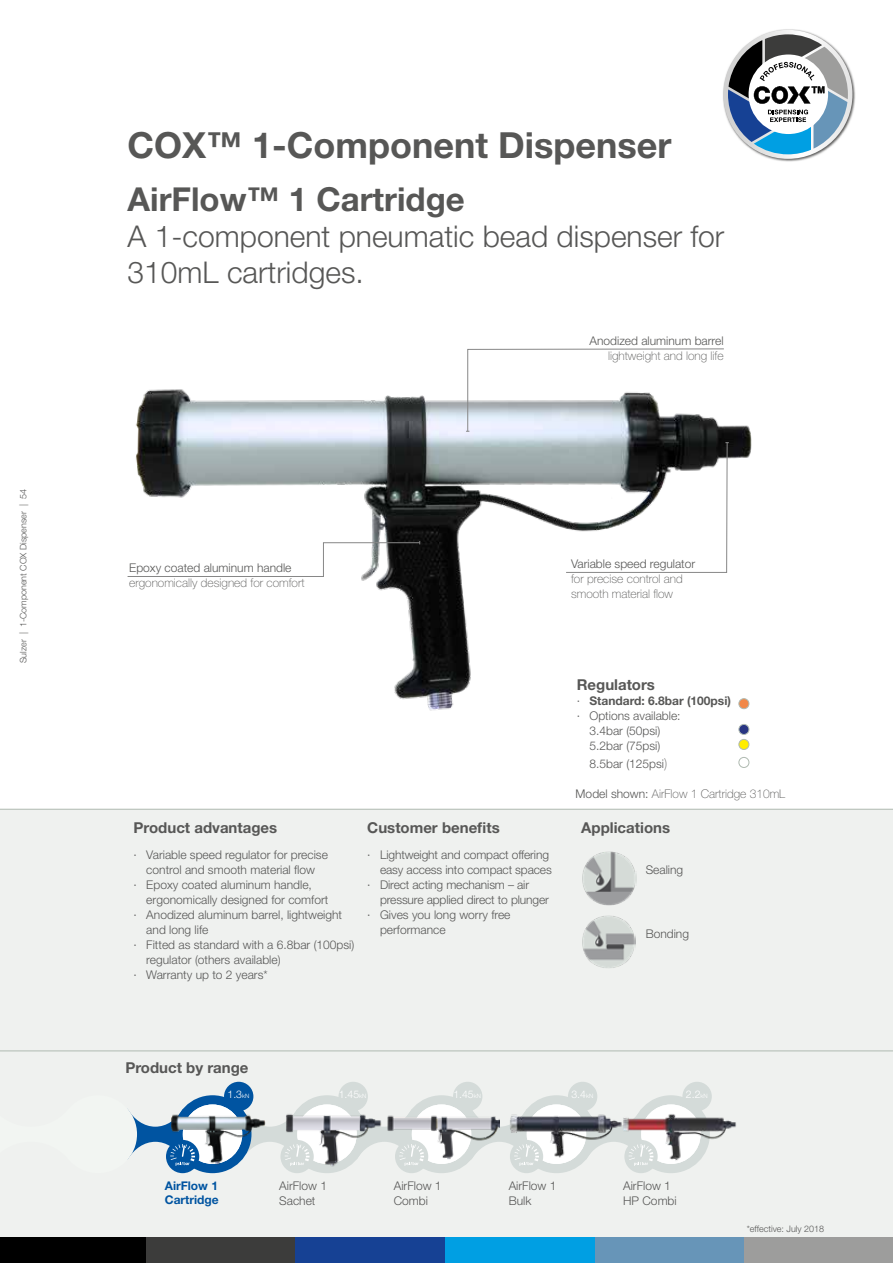
<style>
.page{position:relative;width:893px;height:1263px;background:#fff}
.page>*{position:absolute;margin:0;border:0;box-sizing:border-box;transform-origin:0 0}
.t1{font:700 36px "Helvetica Neue LT Std";color:#575756}
.t2{font:700 33px "Helvetica Neue LT Std";color:#575756}
.t3{font:300 30px/36px "Helvetica Neue LT Std";color:#575756}
.t4{font:700 15px "Helvetica Neue LT Std";color:#575756}
.t5{font:300 12px/15px "Helvetica Neue LT Std";color:#575756}
.t6{font:100 12px/15px "Helvetica Neue LT Std";color:#575756}
.t7{font:700 12px "Helvetica Neue LT Std";color:#575756}
.t8{font:700 12px/14.4px "Helvetica Neue LT Std";color:#0054a1}
.t9{font:300 10.5px "Helvetica Neue LT Std";color:#fff}
.t10{font:300 9px "Helvetica Neue LT Std";color:#575756}
.s1{font-weight:300}
.s2{font-weight:100;font-size:13.5px}
.s3{font-size:6px}
</style>
<div class="page">
<div style="left:0;top:809px;width:893px;height:454px;background:#eff1ef"></div>
<hr style="left:0;top:1051px;width:893px;height:1px;background:#afbab1">
<hr style="left:0;top:809px;width:893px;height:1px;background:#afbab1">
<img style="left:723px;top:29px;width:133px;height:133px">
<svg style="left:723px;top:30px;width:129px;height:129px"></svg>
<svg style="left:728px;top:34px;width:120px;height:120px"></svg>
<div style="left:146px;top:1238px;width:149px;height:25px;background:#3c3c3b"></div>
<div style="left:295px;top:1238px;width:150px;height:25px;background:#164194"></div>
<div style="left:445px;top:1238px;width:150px;height:25px;background:#009fe3"></div>
<div style="left:595px;top:1238px;width:149px;height:25px;background:#6795b8"></div>
<div style="left:744px;top:1238px;width:149px;height:25px;background:#9d9d9c"></div>
<div style="left:0;top:1238px;width:146px;height:25px;background:#000"></div>
<div style="left:624px;top:1140px;width:34px;height:33px;background:#d4dbd9;border-radius:50%"></div>
<div style="left:682px;top:1082px;width:30px;height:29px;background:#d4dbd9;border-radius:50%"></div>
<img style="left:625px;top:1096px;width:111px;height:75px">
<div style="left:510px;top:1140px;width:33px;height:33px;background:#d4dbd9;border-radius:50%"></div>
<div style="left:568px;top:1082px;width:29px;height:29px;background:#d4dbd9;border-radius:50%"></div>
<svg style="left:499px;top:1119px;width:9px;height:24px"></svg>
<img style="left:508px;top:1096px;width:117px;height:75px">
<div style="left:288px;top:1095px;width:78px;height:78px;background:#d4dbd9;border-radius:50%"></div>
<div style="left:280px;top:1140px;width:34px;height:33px;background:#d4dbd9;border-radius:50%"></div>
<div style="left:395px;top:1140px;width:33px;height:33px;background:#d4dbd9;border-radius:50%"></div>
<div style="left:338px;top:1082px;width:30px;height:29px;background:#d4dbd9;border-radius:50%"></div>
<div style="left:453px;top:1082px;width:29px;height:29px;background:#d4dbd9;border-radius:50%"></div>
<svg style="left:266px;top:1126px;width:6px;height:16px"></svg>
<svg style="left:385px;top:1126px;width:2px;height:16px"></svg>
<img style="left:272px;top:1104px;width:113px;height:66px">
<img style="left:387px;top:1096px;width:112px;height:75px">
<img style="left:136px;top:389px;width:616px;height:369px">
<svg style="left:127px;top:541px;width:293px;height:36px"></svg>
<svg style="left:466px;top:348px;width:259px;height:84px"></svg>
<svg style="left:565px;top:442px;width:164px;height:131px"></svg>
<img style="left:582px;top:851px;width:54px;height:55px">
<img style="left:582px;top:915px;width:54px;height:53px">
<div style="left:174px;top:1095px;width:77px;height:78px;background:#0054a1;border-radius:50%"></div>
<div style="left:224px;top:1082px;width:29px;height:29px;background:#0054a1;border-radius:50%"></div>
<svg style="left:127px;top:1099px;width:68px;height:74px"></svg>
<img style="left:158px;top:1104px;width:108px;height:67px">
<div style="left:739px;top:699px;width:10px;height:10px;background:#f18848;border-radius:50%"></div>
<div style="left:739px;top:698px;width:10px;height:11px;border:1px solid #afbab1;border-radius:50%"></div>
<div style="left:739px;top:724px;width:10px;height:10px;background:#283583;border-radius:50%"></div>
<div style="left:739px;top:724px;width:10px;height:11px;border:1px solid #afbab1;border-radius:50%"></div>
<div style="left:739px;top:739px;width:10px;height:10px;background:#ffed00;border-radius:50%"></div>
<div style="left:739px;top:739px;width:10px;height:11px;border:1px solid #afbab1;border-radius:50%"></div>
<div style="left:739px;top:757px;width:10px;height:11px;border:1px solid #afbab1;border-radius:50%"></div>
<p class="t10" style="left:18px;top:663px;width:176px;rotate:-90deg">Sulzer | 1-Component COX Dispenser | 54</p>
<h1 class="t1" style="left:128px;top:122px;width:545px">COX™ 1-Component Dispenser</h1>
<h2 class="t2" style="left:128px;top:179px;width:339px">AirFlow™ 1 Cartridge</h2>
<h3 class="t3" style="left:128px;top:218px;width:598px">A 1-component pneumatic bead dispenser for<br>310mL cartridges.</h3>
<p class="t5" style="left:129px;top:560px;width:164px">Epoxy coated aluminum handle</p>
<p class="t6" style="left:129px;top:575px;width:177px">ergonomically designed for comfort</p>
<p class="t5" style="left:590px;top:333px;width:136px">Anodized aluminum barrel</p>
<p class="t6" style="left:608px;top:348px;width:117px">lightweight and long life</p>
<p class="t5" style="left:571px;top:556px;width:126px">Variable speed regulator</p>
<p class="t6" style="left:571px;top:571px;width:113px">for precise control and smooth material flow</p>
<p class="t4" style="left:577px;top:675px;width:80px">Regulators</p>
<p class="t7" style="left:577px;top:693px;width:156px"><span class="s1">·</span> Standard: 6.8bar (100psi)</p>
<p class="t5" style="left:577px;top:708px;width:105px">· Options available:</p>
<p class="t5" style="left:589px;top:723px;width:72px">3.4bar (50psi)</p>
<p class="t5" style="left:589px;top:738px;width:72px">5.2bar (75psi)</p>
<p class="t5" style="left:589px;top:756px;width:79px">8.5bar (125psi<span class="s2">)</span></p>
<p class="t6" style="left:576px;top:786px;width:211px"><span class="s1">Model shown:</span> AirFlow 1 Cartridge 310mL</p>
<p class="t4" style="left:134px;top:818px;width:145px">Product advantages</p>
<p class="t4" style="left:367px;top:818px;width:134px">Customer benefits</p>
<p class="t4" style="left:581px;top:818px;width:90px">Applications</p>
<p class="t5" style="left:134px;top:847px;width:196px">· Variable speed regulator for precise</p>
<p class="t5" style="left:146px;top:862px;width:170px">control and smooth material flow</p>
<p class="t5" style="left:134px;top:877px;width:180px">· Epoxy coated aluminum handle,</p>
<p class="t5" style="left:146px;top:892px;width:184px">ergonomically designed for comfort</p>
<p class="t5" style="left:134px;top:907px;width:210px">· Anodized aluminum barrel, lightweight</p>
<p class="t5" style="left:146px;top:922px;width:64px">and long life</p>
<p class="t5" style="left:134px;top:937px;width:222px">· Fitted as standard with a 6.8bar (100psi)</p>
<p class="t5" style="left:146px;top:952px;width:136px">regulator (others available)</p>
<p class="t5" style="left:134px;top:967px;width:136px">· Warranty up to 2 years*</p>
<p class="t5" style="left:367px;top:847px;width:183px">· Lightweight and compact offering</p>
<p class="t5" style="left:380px;top:862px;width:173px">easy access into compact spaces</p>
<p class="t5" style="left:367px;top:877px;width:163px">· Direct acting mechanism – air</p>
<p class="t5" style="left:380px;top:892px;width:170px">pressure applied direct to plunger</p>
<p class="t5" style="left:367px;top:907px;width:145px">· Gives you long worry free</p>
<p class="t5" style="left:380px;top:922px;width:67px">performance</p>
<p class="t5" style="left:646px;top:862px;width:39px">Sealing</p>
<p class="t5" style="left:646px;top:926px;width:45px">Bonding</p>
<p class="t4" style="left:125px;top:1058px;width:125px">Product by range</p>
<p class="t9" style="left:228px;top:1088px;width:23px">1.3<span class="s3">kN</span></p>
<p class="t9" style="left:339px;top:1088px;width:29px">1.45<span class="s3">kN</span></p>
<p class="t9" style="left:453px;top:1088px;width:29px">1.45<span class="s3">kN</span></p>
<p class="t9" style="left:571px;top:1088px;width:23px">3.4<span class="s3">kN</span></p>
<p class="t9" style="left:686px;top:1088px;width:23px">2.2<span class="s3">kN</span></p>
<p class="t8" style="left:165px;top:1178px;width:55px">AirFlow 1<br>Cartridge</p>
<p class="t5" style="left:279px;top:1177px;width:49px">AirFlow 1<br>Sachet</p>
<p class="t5" style="left:394px;top:1177px;width:49px">AirFlow 1<br>Combi</p>
<p class="t5" style="left:509px;top:1177px;width:49px">AirFlow 1<br>Bulk</p>
<p class="t5" style="left:623px;top:1177px;width:55px">AirFlow 1<br>HP Combi</p>
<p class="t10" style="left:747px;top:1223px;width:79px">*effective: July 2018</p>
</div>
